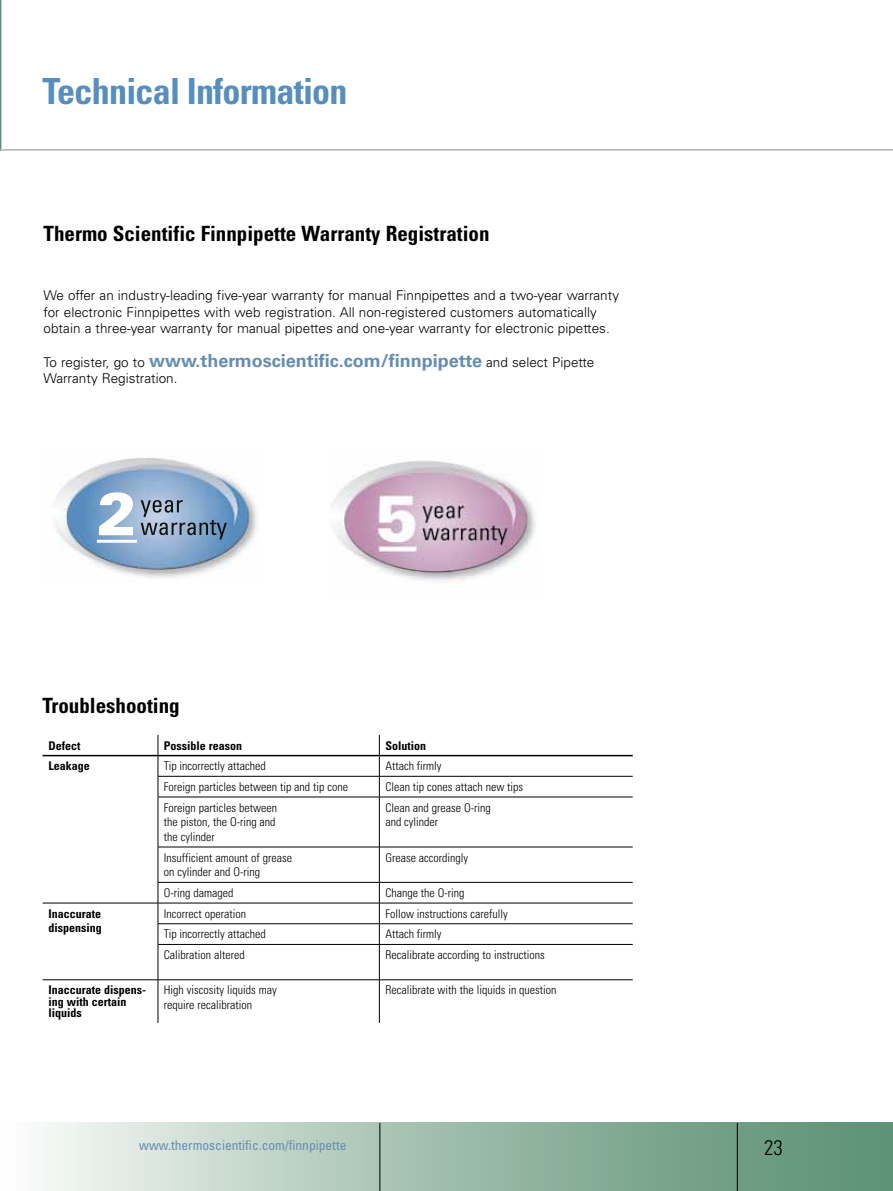
<style>
.page{position:relative;width:893px;height:1191px;background:#fff}
.page>*{position:absolute;margin:0;border:0;box-sizing:border-box;transform-origin:0 0}
.t1{font:700 condensed 36px "Univers LT Std";letter-spacing:-.02em;color:#568ebe}
.t2{font:700 condensed 21px "Univers LT Std";color:#000}
.t3{font:300 condensed 21px "Univers LT Std";color:#000}
.t4{font:700 18px "Univers LT Std";color:#658db2}
.t5{font:300 13.5px/16.5px "Univers LT Std";color:#000}
.t6{font:condensed 13.5px "Univers LT Std";color:#658db2}
.t7{font:300 condensed 12px/14.7px "Univers LT Std";color:#000}
.t8{font:700 condensed 12px/11.2px "Univers LT Std";color:#000}
.s1{font-weight:300;font-size:13.5px;color:#000}
</style>
<div class="page">
<hr style="left:0;top:0;width:1px;height:150px;background:#5b9176">
<div style="left:1px;top:1122px;width:892px;height:69px;background:linear-gradient(to right,#f6f8f5,#528a6c)"></div>
<hr style="left:380px;top:1122px;width:1px;height:69px;background:#000">
<hr style="left:737px;top:1122px;width:1px;height:69px;background:#000">
<hr style="left:1px;top:0;width:2px;height:1128px;background:#fff">
<hr style="left:0;top:149px;width:893px;height:1px;background:#b1b3b4">
<hr style="left:158px;top:776px;width:221px;height:1px;background:#000">
<svg style="left:158px;top:735px;width:1px;height:61px"></svg>
<hr style="left:379px;top:776px;width:254px;height:1px;background:#000">
<svg style="left:379px;top:735px;width:1px;height:61px"></svg>
<hr style="left:158px;top:796px;width:221px;height:1px;background:#000">
<hr style="left:158px;top:797px;width:1px;height:50px;background:#000">
<hr style="left:379px;top:796px;width:254px;height:1px;background:#000">
<hr style="left:379px;top:797px;width:1px;height:50px;background:#000">
<hr style="left:158px;top:846px;width:221px;height:1px;background:#000">
<hr style="left:158px;top:847px;width:1px;height:35px;background:#000">
<hr style="left:379px;top:846px;width:254px;height:1px;background:#000">
<hr style="left:379px;top:847px;width:1px;height:35px;background:#000">
<hr style="left:158px;top:882px;width:221px;height:1px;background:#000">
<hr style="left:379px;top:882px;width:254px;height:1px;background:#000">
<hr style="left:43px;top:902px;width:115px;height:1px;background:#000">
<hr style="left:158px;top:902px;width:221px;height:1px;background:#000">
<hr style="left:379px;top:902px;width:254px;height:1px;background:#000">
<hr style="left:158px;top:923px;width:221px;height:1px;background:#000">
<svg style="left:158px;top:882px;width:1px;height:62px"></svg>
<hr style="left:379px;top:923px;width:254px;height:1px;background:#000">
<svg style="left:379px;top:882px;width:1px;height:62px"></svg>
<hr style="left:158px;top:944px;width:221px;height:1px;background:#000">
<hr style="left:158px;top:944px;width:1px;height:35px;background:#000">
<hr style="left:379px;top:944px;width:254px;height:1px;background:#000">
<hr style="left:379px;top:944px;width:1px;height:35px;background:#000">
<hr style="left:43px;top:979px;width:115px;height:1px;background:#000">
<hr style="left:158px;top:979px;width:221px;height:1px;background:#000">
<hr style="left:158px;top:980px;width:1px;height:43px;background:#000">
<hr style="left:379px;top:979px;width:254px;height:1px;background:#000">
<hr style="left:379px;top:980px;width:1px;height:43px;background:#000">
<hr style="left:43px;top:755px;width:115px;height:1px;background:#000">
<hr style="left:158px;top:755px;width:221px;height:1px;background:#000">
<hr style="left:379px;top:755px;width:254px;height:1px;background:#000">
<img style="left:331px;top:460px;width:205px;height:121px">
<img style="left:55px;top:458px;width:203px;height:120px">
<img style="left:97px;top:492px;width:40px;height:51px">
<img style="left:141px;top:500px;width:86px;height:39px">
<h1 class="t1" style="left:43px;top:69px;width:306px">Technical Information</h1>
<h2 class="t2" style="left:44px;top:221px;width:447px">Thermo Scientific Finnpipette Warranty Registration</h2>
<p class="t5" style="left:44px;top:287px;width:577px">We offer an industry-leading five-year warranty for manual Finnpipettes and a two-year warranty for electronic Finnpipettes with web registration. All non-registered customers automatically obtain a three-year warranty for manual pipettes and one-year warranty for electronic pipettes.</p>
<h3 class="t4" style="left:44px;top:350px;width:552px"><span class="s1">To register, go to</span> www.thermoscientific.com/finnpipette <span class="s1">and select Pipette</span></h3>
<p class="t5" style="left:44px;top:370px;width:135px">Warranty Registration.</p>
<h2 class="t2" style="left:43px;top:693px;width:139px">Troubleshooting</h2>
<p class="t8" style="left:49px;top:739px;width:34px">Defect</p>
<p class="t8" style="left:164px;top:739px;width:80px">Possible reason</p>
<p class="t8" style="left:385px;top:739px;width:42px">Solution</p>
<p class="t8" style="left:49px;top:760px;width:43px">Leakage</p>
<p class="t7" style="left:164px;top:758px;width:103px">Tip incorrectly attached</p>
<p class="t7" style="left:385px;top:758px;width:58px">Attach firmly</p>
<p class="t7" style="left:164px;top:779px;width:186px">Foreign particles between tip and tip cone</p>
<p class="t7" style="left:385px;top:779px;width:139px">Clean tip cones attach new tips</p>
<p class="t7" style="left:164px;top:800px;width:115px">Foreign particles between the piston, the O-ring and the cylinder</p>
<p class="t7" style="left:385px;top:800px;width:107px">Clean and grease O-ring and cylinder</p>
<p class="t7" style="left:164px;top:850px;width:130px">Insufficient amount of grease on cylinder and O-ring</p>
<p class="t7" style="left:385px;top:850px;width:84px">Grease accordingly</p>
<p class="t7" style="left:164px;top:885px;width:71px">O-ring damaged</p>
<p class="t7" style="left:385px;top:885px;width:81px">Change the O-ring</p>
<p class="t8" style="left:49px;top:906px;width:55px;line-height:14.7px">Inaccurate dispensing</p>
<p class="t7" style="left:164px;top:906px;width:84px">Incorrect operation</p>
<p class="t7" style="left:385px;top:906px;width:124px">Follow instructions carefully</p>
<p class="t7" style="left:164px;top:927px;width:103px">Tip incorrectly attached</p>
<p class="t7" style="left:385px;top:927px;width:58px">Attach firmly</p>
<p class="t7" style="left:164px;top:947px;width:82px">Calibration altered</p>
<p class="t7" style="left:385px;top:947px;width:161px">Recalibrate according to instructions</p>
<p class="t8" style="left:49px;top:984px;width:99px">Inaccurate dispens&shy;ing with certain liquids</p>
<p class="t7" style="left:164px;top:983px;width:114px">High viscosity liquids may require recalibration</p>
<p class="t7" style="left:385px;top:983px;width:173px">Recalibrate with the liquids in question</p>
<p class="t6" style="left:139px;top:1136px;width:209px">www.thermoscientific.com/finnpipette</p>
<h2 class="t3" style="left:764px;top:1134px;width:20px">23</h2>
</div>
